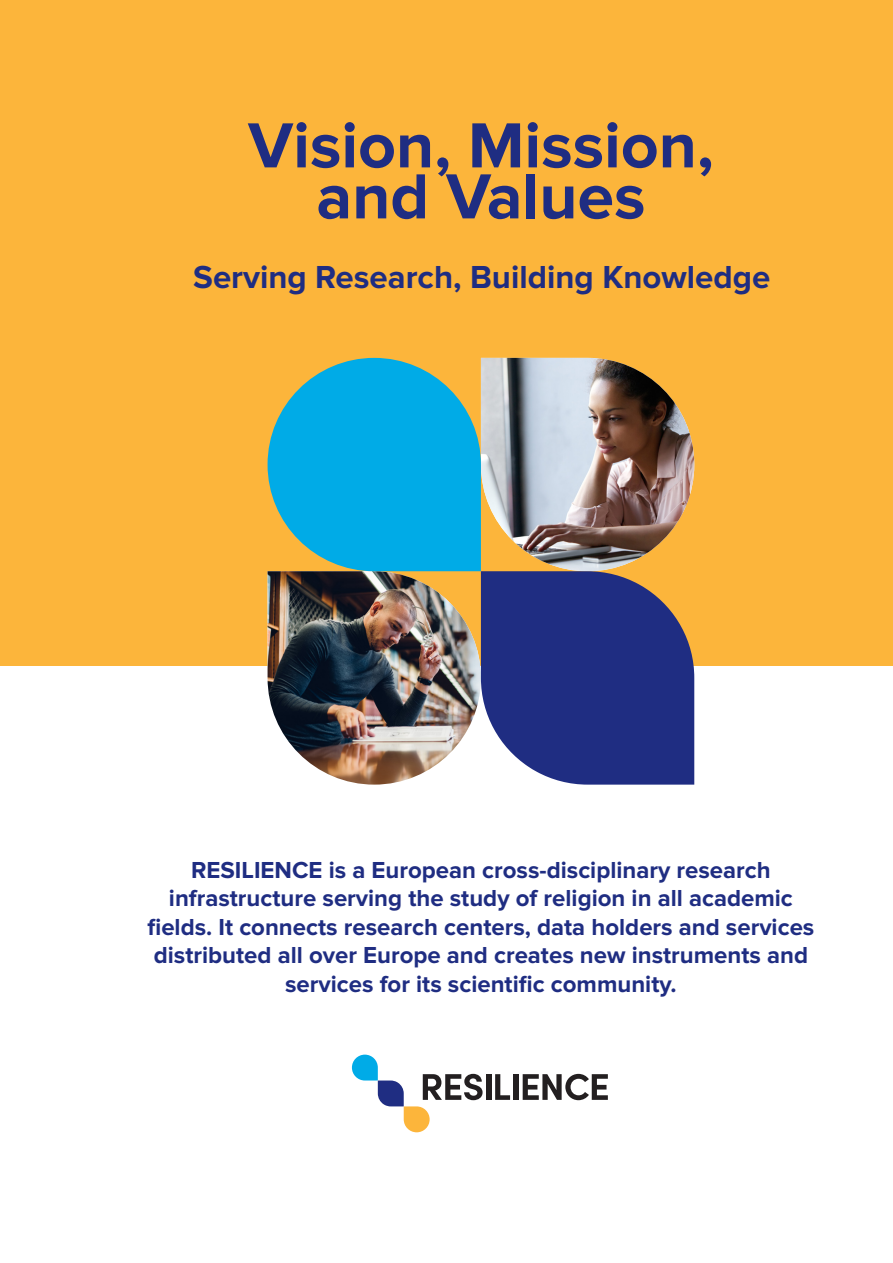
<style>
.page{position:relative;width:893px;height:1263px;background:#fff}
.page>*{position:absolute;margin:0;border:0;box-sizing:border-box;transform-origin:0 0}
.t1{font:700 66px "Proxima Nova";color:#1f2d82}
.t2{font:700 33px "Proxima Nova";color:#1f2d82}
.t3{font:700 24px/28.5px "Proxima Nova";color:#1f2d82;text-align:center}
</style>
<div class="page">
<div style="left:0;top:0;width:893px;height:665px;background:#fcb53b"></div>
<img style="left:481px;top:358px;width:213px;height:213px">
<img style="left:268px;top:571px;width:213px;height:214px">
<svg style="left:268px;top:358px;width:213px;height:213px;fill:#00abe7"></svg>
<svg style="left:481px;top:571px;width:213px;height:214px;background:#373f85"></svg>
<svg style="left:352px;top:1054px;width:131px;height:78px"></svg>
<div style="left:486px;top:1074px;width:5px;height:26px;background:#231f20"></div>
<svg style="left:495px;top:1074px;width:15px;height:26px"></svg>
<div style="left:514px;top:1074px;width:5px;height:26px;background:#231f20"></div>
<svg style="left:523px;top:1074px;width:85px;height:26px"></svg>
<p class="t1" style="left:248px;top:107px;width:467px">Vision, Mission,</p>
<p class="t1" style="left:316px;top:158px;width:331px">and Values</p>
<p class="t2" style="left:193px;top:258px;width:578px">Serving Research, Building Knowledge</p>
<p class="t3" style="left:147px;top:856px;width:668px">RESILIENCE is a European cross-disciplinary research infrastructure serving the study of religion in all academic fields. It connects research centers, data holders and services distributed all over Europe and creates new instruments and services for its scientific community.</p>
</div>
